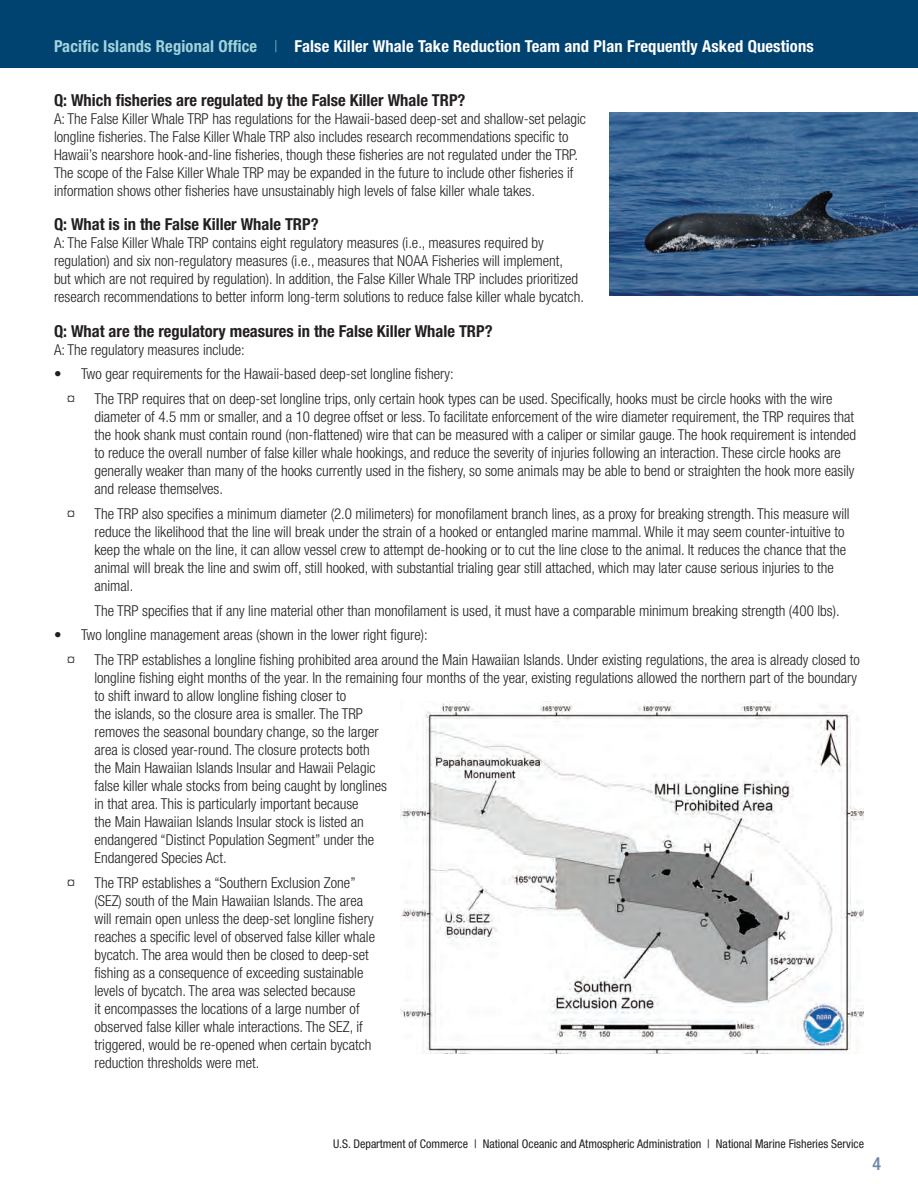
<style>
.page{position:relative;width:918px;height:1188px;background:#fff}
.page>*{position:absolute;margin:0;border:0;box-sizing:border-box;transform-origin:0 0}
.t1{font:500 condensed 18px "Helvetica Neue LT Std";color:#6a86ab}
.t2{font:700 condensed 16.5px "Helvetica Neue LT Std";color:#231f20}
.t3{font:700 condensed 16.5px "Helvetica Neue LT Std";letter-spacing:.01em;color:#fff}
.t4{font:300 condensed 15px/18px "Helvetica Neue LT Std";color:#231f20}
.t5{font:condensed 12px "Helvetica Neue LT Std";color:#231f20}
.s1{color:#a3d4dc}
.s2{font-weight:100;color:#a3d4dc}
</style>
<div class="page">
<div style="left:0;top:0;width:918px;height:68px;background:#004270"></div>
<img style="left:610px;top:112px;width:308px;height:183px">
<img style="left:401px;top:701px;width:463px;height:352px">
<p class="t3" style="left:54px;top:36px;width:761px"><span class="s1">Pacific Islands Regional Office</span> <span class="s2">|</span> False Killer Whale Take Reduction Team and Plan Frequently Asked Questions</p>
<p class="t2" style="left:54px;top:90px;width:413px">Q: Which fisheries are regulated by the False Killer Whale TRP?</p>
<p class="t4" style="left:54px;top:110px;width:533px">A: The False Killer Whale TRP has regulations for the Hawaii-based deep-set and shallow-set pelagic longline fisheries. The False Killer Whale TRP also includes research recommendations specific to Hawaii’s nearshore hook-and-line fisheries, though these fisheries are not regulated under the TRP.<br>The scope of the False Killer Whale TRP may be expanded in the future to include other fisheries if information shows other fisheries have unsustainably high levels of false killer whale takes.</p>
<p class="t2" style="left:54px;top:214px;width:266px">Q: What is in the False Killer Whale TRP?</p>
<p class="t4" style="left:54px;top:233px;width:531px">A: The False Killer Whale TRP contains eight regulatory measures (i.e., measures required by regulation) and six non-regulatory measures (i.e., measures that NOAA Fisheries will implement,<br>but which are not required by regulation). In addition, the False Killer Whale TRP includes prioritized research recommendations to better inform long-term solutions to reduce false killer whale bycatch.</p>
<p class="t2" style="left:54px;top:321px;width:440px">Q: What are the regulatory measures in the False Killer Whale TRP?</p>
<p class="t4" style="left:54px;top:340px;width:192px">A: The regulatory measures include:</p>
<p class="t4" style="left:68px;top:362px;width:388px;line-height:24.8px;text-indent:-14px">• Two gear requirements for the Hawaii-based deep-set longline fishery: ¤</p>
<p class="t4" style="left:94px;top:390px;width:763px">The TRP requires that on deep-set longline trips, only certain hook types can be used. Specifically, hooks must be circle hooks with the wire diameter of 4.5 mm or smaller, and a 10 degree offset or less. To facilitate enforcement of the wire diameter requirement, the TRP requires that the hook shank must contain round (non-flattened) wire that can be measured with a caliper or similar gauge. The hook requirement is intended to reduce the overall number of false killer whale hookings, and reduce the severity of injuries following an interaction. These circle hooks are generally weaker than many of the hooks currently used in the fishery, so some animals may be able to bend or straighten the hook more easily and release themselves.</p>
<p class="t4" style="left:68px;top:505px;width:9px">¤</p>
<p class="t4" style="left:94px;top:505px;width:757px">The TRP also specifies a minimum diameter (2.0 milimeters) for monofilament branch lines, as a proxy for breaking strength. This measure will reduce the likelihood that the line will break under the strain of a hooked or entangled marine mammal. While it may seem counter-intuitive to keep the whale on the line, it can allow vessel crew to attempt de-hooking or to cut the line close to the animal. It reduces the chance that the animal will break the line and swim off, still hooked, with substantial trialing gear still attached, which may later cause serious injuries to the animal.</p>
<p class="t4" style="left:94px;top:601px;width:747px">The TRP specifies that if any line material other than monofilament is used, it must have a comparable minimum breaking strength (400 lbs).</p>
<p class="t4" style="left:68px;top:623px;width:362px;line-height:24.8px;text-indent:-14px">• Two longline management areas (shown in the lower right figure): ¤</p>
<p class="t4" style="left:94px;top:651px;width:767px">The TRP establishes a longline fishing prohibited area around the Main Hawaiian Islands. Under existing regulations, the area is already closed to longline fishing eight months of the year. In the remaining four months of the year, existing regulations allowed the northern part of the boundary to shift inward to allow longline fishing closer to<br>the islands, so the closure area is smaller. The TRP<br>removes the seasonal boundary change, so the larger<br>area is closed year-round. The closure protects both<br>the Main Hawaiian Islands Insular and Hawaii Pelagic<br>false killer whale stocks from being caught by longlines<br>in that area. This is particularly important because<br>the Main Hawaiian Islands Insular stock is listed an<br>endangered “Distinct Population Segment” under the<br>Endangered Species Act.</p>
<p class="t4" style="left:68px;top:874px;width:9px">¤</p>
<p class="t4" style="left:94px;top:874px;width:282px">The TRP establishes a “Southern Exclusion Zone” (SEZ) south of the Main Hawaiian Islands. The area will remain open unless the deep-set longline fishery reaches a specific level of observed false killer whale bycatch. The area would then be closed to deep-set fishing as a consequence of exceeding sustainable levels of bycatch. The area was selected because<br>it encompasses the locations of a large number of observed false killer whale interactions. The SEZ, if triggered, would be re-opened when certain bycatch reduction thresholds were met.</p>
<p class="t5" style="left:333px;top:1136px;width:532px">U.S. Department of Commerce | National Oceanic and Atmospheric Administration | National Marine Fisheries Service</p>
<p class="t1" style="left:873px;top:1153px;width:10px">4</p>
</div>
